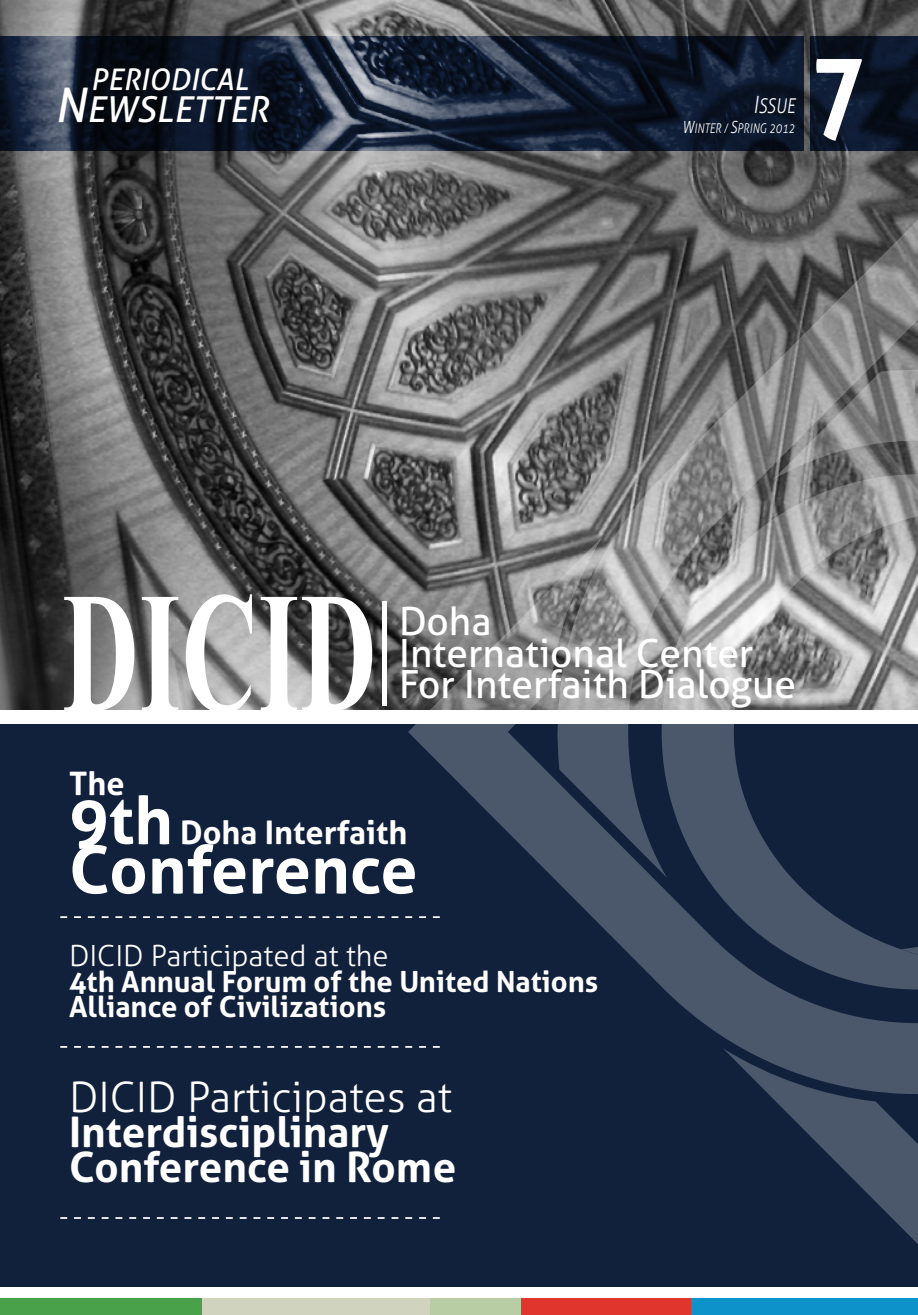
<style>
.page{position:relative;width:918px;height:1315px;background:#fff}
.page>*{position:absolute;margin:0;border:0;box-sizing:border-box;transform-origin:0 0}
.t1{font:700 112.7px "Aller";color:#fff;scale:.8 1}
.t2{font:700 66.33px "Aller";color:#fff}
.t3{font:700 42px/35px "Aller";color:#fff}
.t4{font:300 42px "Aller";color:#fff}
.t5{font:38.85px/31.7px "Aller";color:#fff}
.t6{font:italic 35.7px "Aller";color:#fff}
.t7{font:700 32.38px/49.4px "Aller";color:#fff}
.t8{font:italic 29.75px "Aller";color:#fff}
.t9{font:700 29.22px/25.6px "Aller";color:#fff}
.t10{font:300 29.22px "Aller";color:#fff}
.t11{font:italic 300 20.47px "Aller";color:#fff;scale:.8 1}
.t12{font:italic 300 13.47px "Aller";color:#fff;scale:.8 1}
.s1{font-size:47.6px}
.s2{font-size:23.8px}
.s3{font-size:16.8px}
.s4{font-size:66.33px}
</style>
<div class="page">
<div style="left:0;top:724px;width:918px;height:563px;background:#11203b"></div>
<img style="left:0;top:0;width:918px;height:709px">
<svg style="left:0;top:36px;width:804px;height:115px;background:#192335"></svg>
<svg style="left:810px;top:36px;width:108px;height:115px;background:#0b1526"></svg>
<svg style="left:60px;top:1046px;width:348px;height:1px"></svg>
<svg style="left:60px;top:916px;width:348px;height:2px"></svg>
<svg style="left:60px;top:1217px;width:380px;height:1px"></svg>
<div style="left:0;top:1298px;width:202px;height:17px;background:#49a149"></div>
<div style="left:521px;top:1298px;width:171px;height:17px;background:#df352c"></div>
<div style="left:202px;top:1298px;width:228px;height:17px;background:#d0d3be"></div>
<div style="left:691px;top:1298px;width:227px;height:17px;background:#0d93c9"></div>
<div style="left:430px;top:1298px;width:91px;height:17px;background:#b9cda4"></div>
<svg style="left:64px;top:594px;width:308px;height:116px"></svg>
<hr style="left:382px;top:601px;width:4px;height:104px;background:#fff">
<svg style="left:408px;top:536px;width:315px;height:512px"></svg>
<svg style="left:556px;top:219px;width:362px;height:658px;background:#76787b"></svg>
<svg style="left:723px;top:586px;width:195px;height:658px"></svg>
<p class="t8" style="left:91px;top:61px;width:159px">PERIODICAL</p>
<p class="t6" style="left:54px;top:87px;width:215px"><span class="s1">N</span>EWSLETTER</p>
<p class="t11" style="left:753px;top:94px;width:54px"><span class="s2">I</span>SSUE</p>
<p class="t12" style="left:682px;top:121px;width:142px"><span class="s3">W</span>INTER / <span class="s3">S</span>PRING 2012</p>
<h1 class="t1" style="left:810px;top:23px;width:69px">7</h1>
<h3 class="t5" style="left:399px;top:605px;width:398px">Doha<br>International Center<br>For Interfaith Dialogue</h3>
<p class="t7" style="left:69px;top:758px;width:340px">The<br><span class="s4">9th</span> Doha Interfaith</p>
<h2 class="t2" style="left:69px;top:829px;width:350px">Conference</h2>
<p class="t10" style="left:69px;top:938px;width:321px">DICID Participated at the</p>
<p class="t9" style="left:69px;top:968px;width:531px">4th Annual Forum of the United Nations<br>Alliance of Civilizations</p>
<h3 class="t4" style="left:69px;top:1072px;width:384px">DICID Participates at</h3>
<h3 class="t3" style="left:69px;top:1114px;width:389px">Interdisciplinary<br>Conference in Rome</h3>
</div>
